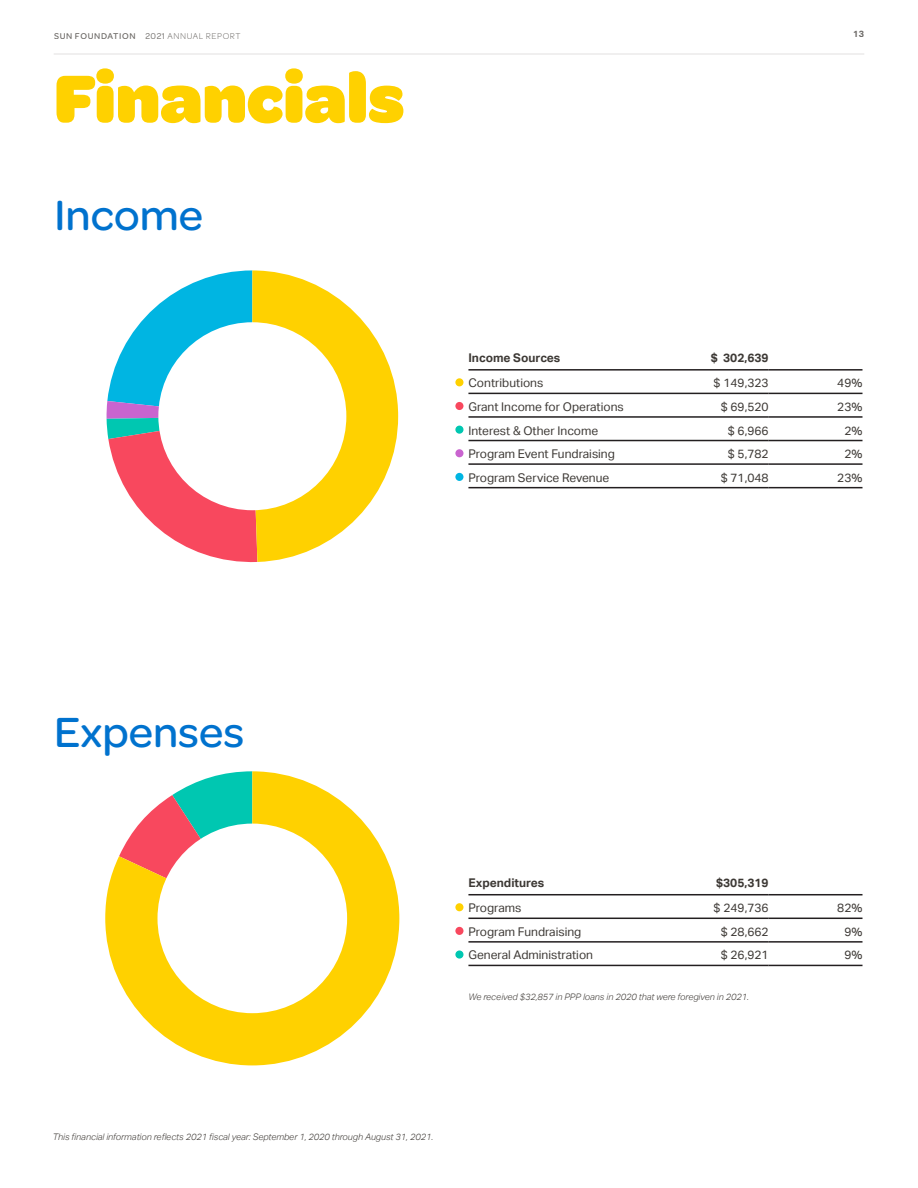
<style>
.page{position:relative;width:918px;height:1188px;background:#fff}
.page>*{position:absolute;margin:0;border:0;box-sizing:border-box;transform-origin:0 0}
.Page_Title{font:900 72px "Omnes";letter-spacing:-.01em;color:#ffd100}
.t1{font:500 45px "Omnes";color:#0072ce}
.Body__10pt_Light{font:12px "Aktiv Grotesk";color:#3d3935}
.Body__10pt_Light-2{font:700 12px "Aktiv Grotesk";color:#3d3935}
.Body__10pt_Light-3{font:italic 300 9px "Aktiv Grotesk";color:#3d3935}
.t2{font:500 9px "Omnes";letter-spacing:.07em;color:#3d3935}
.t3{font:700 9px "Aktiv Grotesk";color:#3d3935}
.s1{font-weight:400}
.s2{font-weight:300}
</style>
<div class="page">
<hr style="left:468px;top:369px;width:207px;height:2px;background:#231f20">
<hr style="left:675px;top:369px;width:94px;height:2px;background:#231f20">
<hr style="left:769px;top:369px;width:93px;height:2px;background:#231f20">
<hr style="left:468px;top:393px;width:207px;height:1px;background:#231f20">
<hr style="left:675px;top:393px;width:94px;height:1px;background:#231f20">
<hr style="left:769px;top:393px;width:93px;height:1px;background:#231f20">
<hr style="left:468px;top:416px;width:207px;height:2px;background:#231f20">
<hr style="left:675px;top:416px;width:94px;height:2px;background:#231f20">
<hr style="left:769px;top:416px;width:93px;height:2px;background:#231f20">
<hr style="left:468px;top:440px;width:207px;height:1px;background:#231f20">
<hr style="left:675px;top:440px;width:94px;height:1px;background:#231f20">
<hr style="left:769px;top:440px;width:93px;height:1px;background:#231f20">
<hr style="left:468px;top:463px;width:207px;height:2px;background:#231f20">
<hr style="left:675px;top:463px;width:94px;height:2px;background:#231f20">
<hr style="left:769px;top:463px;width:93px;height:2px;background:#231f20">
<hr style="left:468px;top:487px;width:207px;height:1px;background:#231f20">
<hr style="left:675px;top:487px;width:94px;height:1px;background:#231f20">
<hr style="left:769px;top:487px;width:93px;height:1px;background:#231f20">
<hr style="left:468px;top:894px;width:207px;height:1px;background:#231f20">
<hr style="left:675px;top:894px;width:94px;height:1px;background:#231f20">
<hr style="left:769px;top:894px;width:93px;height:1px;background:#231f20">
<hr style="left:468px;top:918px;width:207px;height:1px;background:#231f20">
<hr style="left:675px;top:918px;width:94px;height:1px;background:#231f20">
<hr style="left:769px;top:918px;width:93px;height:1px;background:#231f20">
<hr style="left:468px;top:941px;width:207px;height:2px;background:#231f20">
<hr style="left:675px;top:941px;width:94px;height:2px;background:#231f20">
<hr style="left:769px;top:941px;width:93px;height:2px;background:#231f20">
<hr style="left:468px;top:965px;width:207px;height:1px;background:#231f20">
<hr style="left:675px;top:965px;width:94px;height:1px;background:#231f20">
<hr style="left:769px;top:965px;width:93px;height:1px;background:#231f20">
<div style="left:455px;top:378px;width:8px;height:8px;background:#ffd100;border-radius:50%"></div>
<div style="left:455px;top:903px;width:8px;height:8px;background:#ffd100;border-radius:50%"></div>
<div style="left:455px;top:402px;width:8px;height:8px;background:#f8485e;border-radius:50%"></div>
<div style="left:455px;top:927px;width:8px;height:8px;background:#f8485e;border-radius:50%"></div>
<div style="left:455px;top:426px;width:8px;height:8px;background:#00c7b1;border-radius:50%"></div>
<div style="left:455px;top:950px;width:8px;height:9px;background:#00c7b1;border-radius:50%"></div>
<div style="left:455px;top:449px;width:8px;height:8px;background:#c964cf;border-radius:50%"></div>
<div style="left:455px;top:473px;width:8px;height:8px;background:#00b5e2;border-radius:50%"></div>
<svg style="left:105px;top:771px;width:294px;height:294px;fill:#ffd100"></svg>
<div style="left:158px;top:824px;width:189px;height:189px;background:#fff;border-radius:50%"></div>
<svg style="left:106px;top:270px;width:292px;height:293px"></svg>
<div style="left:158px;top:322px;width:188px;height:188px;background:#fff;border-radius:50%"></div>
<hr style="left:54px;top:54px;width:810px;height:1px;background:#e2e1e1">
<p class="t2" style="left:54px;top:29px;width:188px">SUN FOUNDATION <span class="s1">2021</span> <span class="s2">ANNUAL REPORT</span></p>
<p class="t3" style="left:853px;top:28px;width:12px">13</p>
<p class="Page_Title" style="left:54px;top:47px;width:352px">Financials</p>
<p class="t1" style="left:54px;top:185px;width:151px">Income</p>
<p class="Body__10pt_Light-2" style="left:468px;top:351px;width:93px">Income Sources</p>
<p class="Body__10pt_Light-2" style="left:711px;top:351px;width:60px">$ 302,639</p>
<p class="Body__10pt_Light" style="left:468px;top:376px;width:76px">Contributions</p>
<p class="Body__10pt_Light" style="left:714px;top:376px;width:57px">$ 149,323</p>
<p class="Body__10pt_Light" style="left:837px;top:376px;width:27px">49%</p>
<p class="Body__10pt_Light" style="left:468px;top:400px;width:157px">Grant Income for Operations</p>
<p class="Body__10pt_Light" style="left:721px;top:400px;width:49px">$ 69,520</p>
<p class="Body__10pt_Light" style="left:837px;top:400px;width:27px">23%</p>
<p class="Body__10pt_Light" style="left:468px;top:423px;width:131px">Interest &amp; Other Income</p>
<p class="Body__10pt_Light" style="left:728px;top:423px;width:42px">$ 6,966</p>
<p class="Body__10pt_Light" style="left:844px;top:423px;width:20px">2%</p>
<p class="Body__10pt_Light" style="left:468px;top:447px;width:148px">Program Event Fundraising</p>
<p class="Body__10pt_Light" style="left:728px;top:447px;width:42px">$ 5,782</p>
<p class="Body__10pt_Light" style="left:844px;top:447px;width:20px">2%</p>
<p class="Body__10pt_Light" style="left:468px;top:471px;width:142px">Program Service Revenue</p>
<p class="Body__10pt_Light" style="left:721px;top:471px;width:49px">$ 71,048</p>
<p class="Body__10pt_Light" style="left:837px;top:471px;width:27px">23%</p>
<p class="t1" style="left:54px;top:701px;width:192px">Expenses</p>
<p class="Body__10pt_Light-2" style="left:468px;top:875px;width:77px">Expenditures</p>
<p class="Body__10pt_Light-2" style="left:716px;top:875px;width:54px">$305,319</p>
<p class="Body__10pt_Light" style="left:468px;top:901px;width:54px">Programs</p>
<p class="Body__10pt_Light" style="left:714px;top:901px;width:57px">$ 249,736</p>
<p class="Body__10pt_Light" style="left:837px;top:901px;width:27px">82%</p>
<p class="Body__10pt_Light" style="left:468px;top:925px;width:114px">Program Fundraising</p>
<p class="Body__10pt_Light" style="left:721px;top:925px;width:49px">$ 28,662</p>
<p class="Body__10pt_Light" style="left:844px;top:925px;width:20px">9%</p>
<p class="Body__10pt_Light" style="left:468px;top:948px;width:126px">General Administration</p>
<p class="Body__10pt_Light" style="left:721px;top:948px;width:49px">$ 26,921</p>
<p class="Body__10pt_Light" style="left:844px;top:948px;width:20px">9%</p>
<p class="Body__10pt_Light-3" style="left:468px;top:992px;width:282px">We received $32,857 in PPP loans in 2020 that were foregiven in 2021.</p>
<p class="Body__10pt_Light-3" style="left:53px;top:1132px;width:382px">This financial information reflects 2021 fiscal year: September 1, 2020 through August 31, 2021.</p>
</div>
